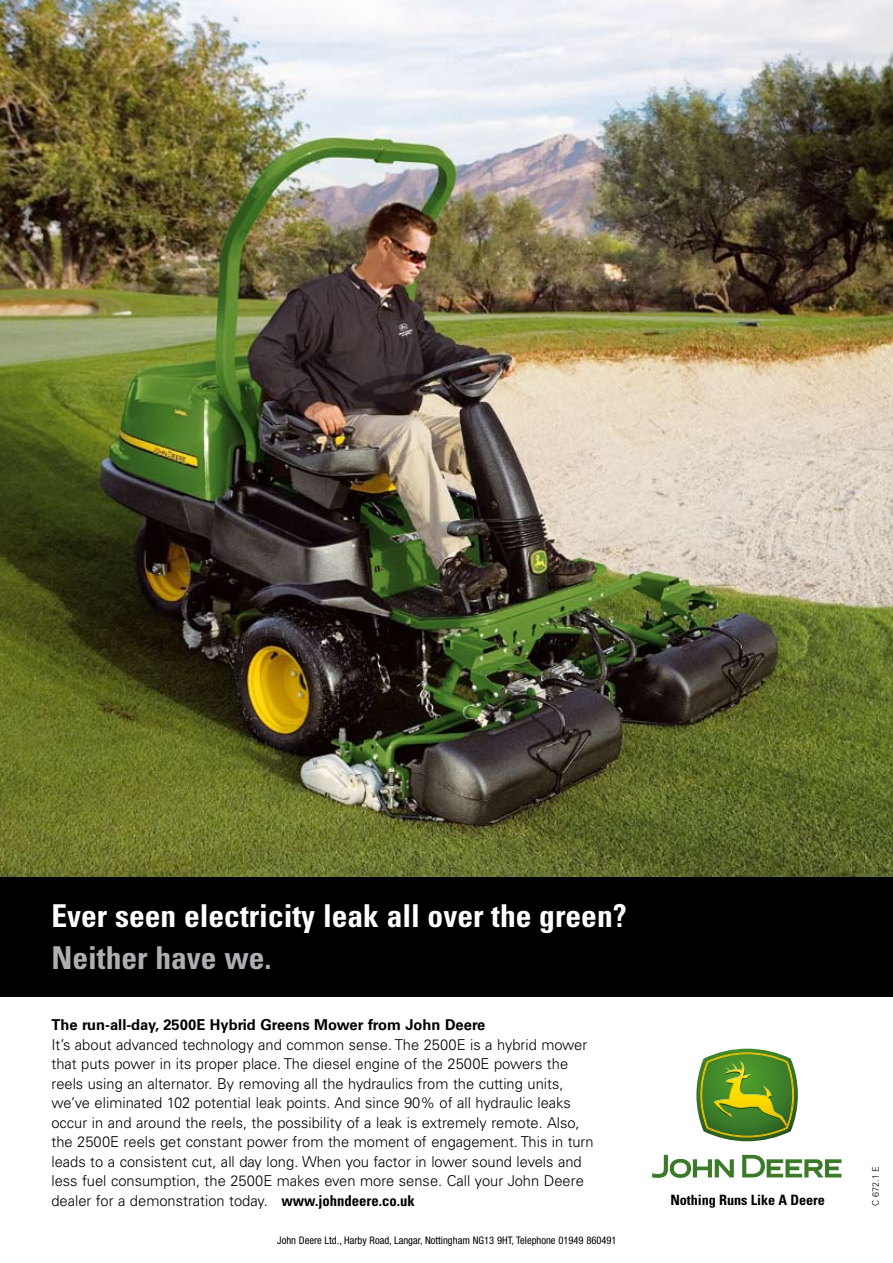
<style>
.page{position:relative;width:893px;height:1263px;background:#fff}
.page>*{position:absolute;margin:0;border:0;box-sizing:border-box;transform-origin:0 0}
.t1{font:700 condensed 31.5px "Univers LT Std";color:#fff}
.t2{font:700 condensed 31.5px "Univers LT Std";color:#aeafb2}
.t3{font:300 15px/19.5px "Univers LT Std";color:#000}
.t4{font:700 15px "Univers LT Std";color:#000}
.t5{font:700 condensed 14.25px "Univers LT Std";letter-spacing:-.005em;color:#000}
.t6{font:condensed 10.5px "Helvetica Neue LT Pro";color:#000}
.t7{font:300 9px "Univers LT Std";color:#000}
.s1{font-weight:700;font-stretch:condensed}
</style>
<div class="page">
<img style="left:0;top:0;width:893px;height:877px">
<svg style="left:742px;top:1155px;width:99px;height:22px"></svg>
<svg style="left:652px;top:1155px;width:82px;height:23px"></svg>
<svg style="left:696px;top:1049px;width:102px;height:92px;background:#749c3f"></svg>
<div style="left:0;top:877px;width:893px;height:119px;background:#000"></div>
<h1 class="t1" style="left:51px;top:897px;width:577px">Ever seen electricity leak all over the green?</h1>
<h1 class="t2" style="left:51px;top:939px;width:222px">Neither have we.</h1>
<p class="t4" style="left:51px;top:1016px;width:435px">The run-all-day, 2500E Hybrid Greens Mower from John Deere</p>
<p class="t3" style="left:51px;top:1034px;width:544px">It’s about advanced technology and common sense. The 2500E is a hybrid mower that puts power in its proper place. The diesel engine of the 2500E powers the reels using an alternator. By removing all the hydraulics from the cutting units, we’ve eliminated 102 potential leak points. And since 90% of all hydraulic leaks occur in and around the reels, the possibility of a leak is extremely remote. Also, the 2500E reels get constant power from the moment of engagement. This in turn leads to a consistent cut, all day long. When you factor in lower sound levels and less fuel consumption, the 2500E makes even more sense. Call your John Deere dealer for a demonstration today. <span class="s1">www.johndeere.co.uk</span></p>
<p class="t6" style="left:277px;top:1234px;width:341px">John Deere Ltd., Harby Road, Langar, Nottingham NG13 9HT, Telephone 01949 860491</p>
<p class="t5" style="left:670px;top:1191px;width:156px">Nothing Runs Like A Deere</p>
<p class="t7" style="left:870px;top:1205px;width:41px;rotate:-90deg">C 672.1 E</p>
</div>
